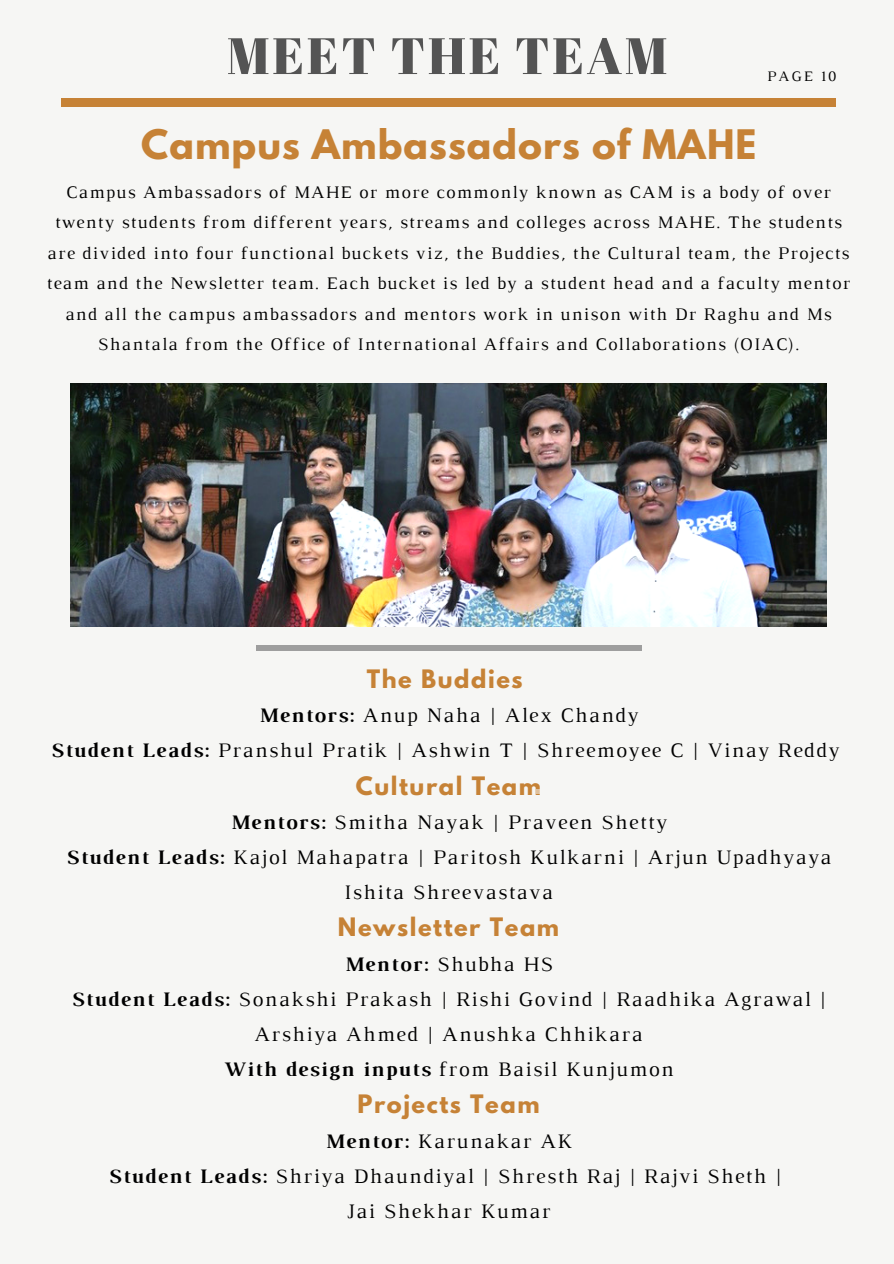
<style>
.page{position:relative;width:894px;height:1264px;background:#fff}
.page>*{position:absolute;margin:0;border:0;box-sizing:border-box;transform-origin:0 0}
.t1{font:51px "Abril Fatface";letter-spacing:.05em;color:#545454}
.t2{font:700 36px "League Spartan";letter-spacing:.03em;color:#c68236}
.t3{font:700 22.5px "League Spartan";letter-spacing:.07em;color:#c68236}
.t4{font:21px/35px "Luthier";letter-spacing:.07em;color:#000;text-align:center}
.t5{font:18px/30.5px "Luthier";letter-spacing:.07em;color:#000;text-align:center}
.t6{font:14.7px "Luthier";letter-spacing:.14em;color:#000}
.s1{font-weight:700}
</style>
<div class="page">
<div style="left:0;top:0;width:893px;height:1263px;background:#f6f6f4"></div>
<div style="left:61px;top:99px;width:774px;height:7px;background:#c68236"></div>
<img style="left:70px;top:383px;width:756px;height:243px">
<div style="left:256px;top:645px;width:385px;height:5px;background:#9e9e9e"></div>
<h1 class="t1" style="left:227px;top:20px;width:442px">MEET THE TEAM</h1>
<p class="t6" style="left:767px;top:71px;width:70px">PAGE 10</p>
<h2 class="t2" style="left:141px;top:126px;width:616px">Campus Ambassadors of MAHE</h2>
<p class="t5" style="left:47px;top:178px;width:804px">Campus Ambassadors of MAHE or more commonly known as CAM is a body of over twenty students from different years, streams and colleges across MAHE. The students are divided into four functional buckets viz, the Buddies, the Cultural team, the Projects team and the Newsletter team. Each bucket is led by a student head and a faculty mentor and all the campus ambassadors and mentors work in unison with Dr Raghu and Ms Shantala from the Office of International Affairs and Collaborations (OIAC).</p>
<p class="t3" style="left:366px;top:667px;width:157px">The Buddies</p>
<p class="t4" style="left:50px;top:699px;width:790px"><span class="s1">Mentors:</span> Anup Naha | Alex Chandy<br><span class="s1">Student Leads:</span> Pranshul Pratik | Ashwin T | Shreemoyee C | Vinay Reddy</p>
<p class="t3" style="left:356px;top:774px;width:186px">Cultural Team</p>
<p class="t4" style="left:66px;top:806px;width:766px"><span class="s1">Mentors:</span> Smitha Nayak | Praveen Shetty<br><span class="s1">Student Leads:</span> Kajol Mahapatra | Paritosh Kulkarni | Arjun Upadhyaya<br>Ishita Shreevastava</p>
<p class="t3" style="left:338px;top:916px;width:223px">Newsletter Team</p>
<p class="t4" style="left:71px;top:948px;width:756px"><span class="s1">Mentor:</span> Shubha HS<br><span class="s1">Student Leads:</span> Sonakshi Prakash | Rishi Govind | Raadhika Agrawal | Arshiya Ahmed | Anushka Chhikara<br><span class="s1">With design inputs</span> from Baisil Kunjumon</p>
<p class="t3" style="left:357px;top:1093px;width:184px">Projects Team</p>
<p class="t4" style="left:108px;top:1125px;width:675px"><span class="s1">Mentor:</span> Karunakar AK<br><span class="s1">Student Leads:</span> Shriya Dhaundiyal | Shresth Raj | Rajvi Sheth |<br>Jai Shekhar Kumar</p>
</div>
